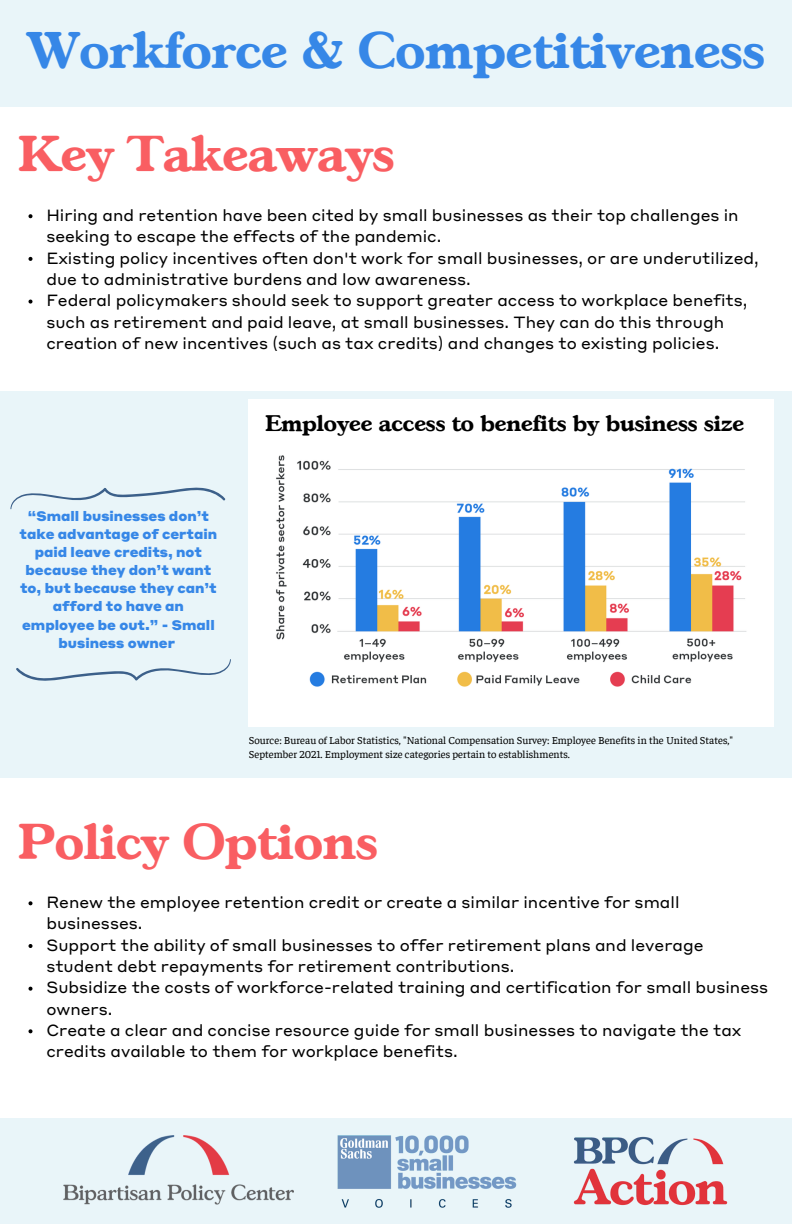
<style>
.page{position:relative;width:792px;height:1224px;background:#fff}
.page>*{position:absolute;margin:0;border:0;box-sizing:border-box;transform-origin:0 0}
.t1{font:700 50px "Gascogne TS";color:#3687e7}
.t2{font:700 49px "Gascogne TS";color:#f95e62}
.t3{font:700 22px "Gascogne TS";color:#000}
.t4{font:16px/21.4px "Styrene A";color:#000}
.t5{font:900 13.6px/18.2px "Styrene A";color:#3687e7;text-align:center}
.t6{font:10.8px/14.4px "Faustina";color:#000}
</style>
<div class="page">
<div style="left:0;top:391px;width:792px;height:387px;background:#e9f5f9"></div>
<div style="left:0;top:0;width:792px;height:107px;background:#e9f5f9"></div>
<div style="left:0;top:1118px;width:792px;height:106px;background:#e9f5f9"></div>
<img style="left:249px;top:400px;width:525px;height:327px">
<svg style="left:29px;top:214px;width:4px;height:4px"></svg>
<svg style="left:29px;top:257px;width:4px;height:4px"></svg>
<svg style="left:29px;top:300px;width:4px;height:4px"></svg>
<svg style="left:29px;top:901px;width:4px;height:4px"></svg>
<svg style="left:29px;top:944px;width:4px;height:4px"></svg>
<svg style="left:29px;top:987px;width:4px;height:4px"></svg>
<svg style="left:29px;top:1029px;width:4px;height:4px"></svg>
<svg style="left:10px;top:487px;width:216px;height:22px"></svg>
<svg style="left:16px;top:659px;width:215px;height:22px"></svg>
<img style="left:337px;top:1135px;width:180px;height:73px">
<img style="left:64px;top:1135px;width:229px;height:69px">
<img style="left:573px;top:1136px;width:155px;height:70px">
<p class="t1" style="left:27px;top:31px;width:739px">Workforce &amp; Competitiveness</p>
<p class="t2" style="left:19px;top:135px;width:377px">Key Takeaways</p>
<p class="t4" style="left:46px;top:206px;width:694px">Hiring and retention have been cited by small businesses as their top challenges in seeking to escape the effects of the pandemic.</p>
<p class="t4" style="left:46px;top:249px;width:714px">Existing policy incentives often don't work for small businesses, or are underutilized, due to administrative burdens and low awareness.</p>
<p class="t4" style="left:46px;top:291px;width:703px">Federal policymakers should seek to support greater access to workplace benefits, such as retirement and paid leave, at small businesses. They can do this through creation of new incentives (such as tax credits) and changes to existing policies.</p>
<p class="t5" style="left:20px;top:508px;width:199px">“Small businesses don’t take advantage of certain paid leave credits, not because they don’t want to, but because they can’t afford to have an employee be out.” - Small business owner</p>
<p class="t3" style="left:266px;top:415px;width:480px">Employee access to benefits by business size</p>
<p class="t6" style="left:249px;top:732px;width:486px">Source: Bureau of Labor Statistics, "National Compensation Survey: Employee Benefits in the United States,"<br>September 2021. Employment size categories pertain to establishments.</p>
<p class="t2" style="left:19px;top:823px;width:360px">Policy Options</p>
<p class="t4" style="left:46px;top:893px;width:635px">Renew the employee retention credit or create a similar incentive for small businesses.</p>
<p class="t4" style="left:46px;top:936px;width:659px">Support the ability of small businesses to offer retirement plans and leverage student debt repayments for retirement contributions.</p>
<p class="t4" style="left:46px;top:978px;width:723px">Subsidize the costs of workforce-related training and certification for small business owners.</p>
<p class="t4" style="left:46px;top:1021px;width:697px">Create a clear and concise resource guide for small businesses to navigate the tax credits available to them for workplace benefits.</p>
</div>
